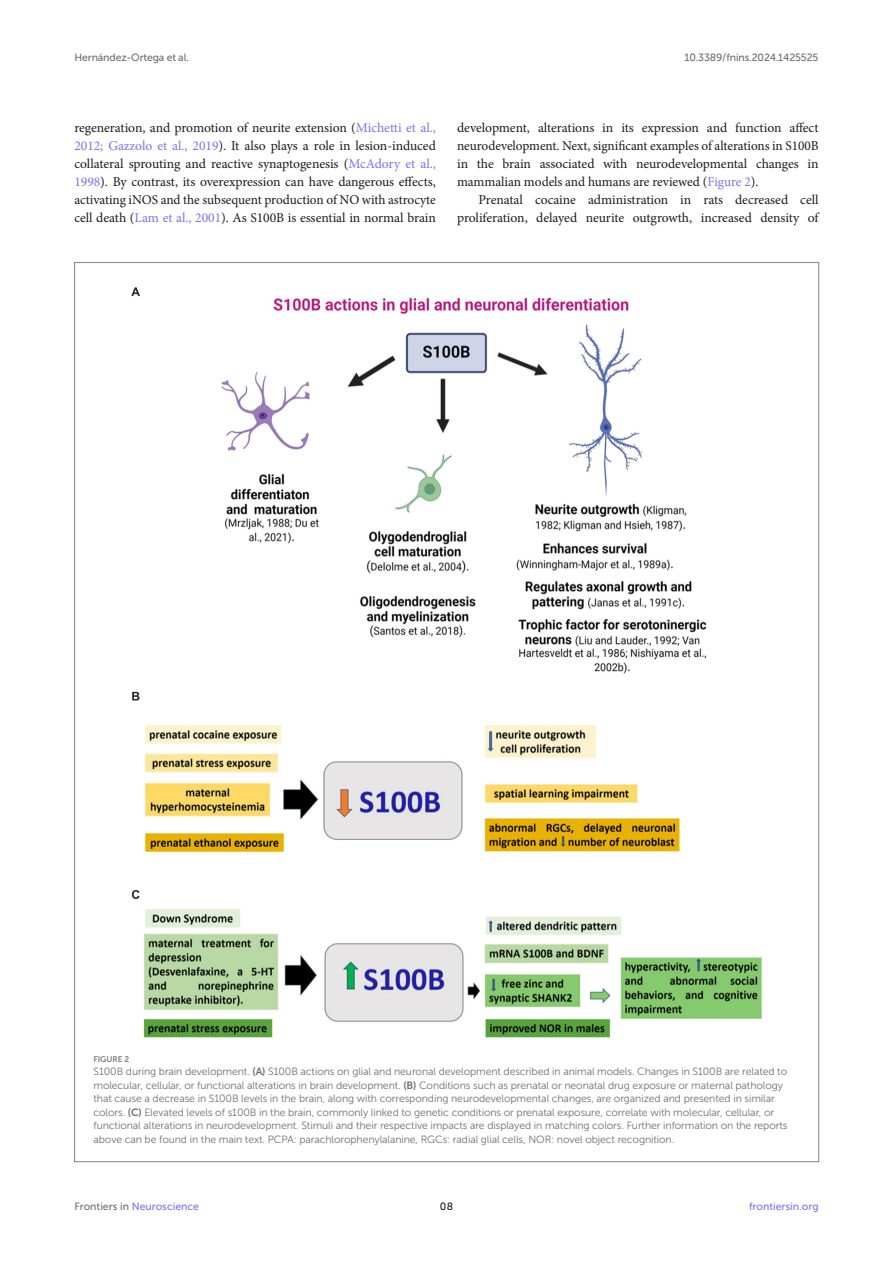
<style>
.page{position:relative;width:893px;height:1263px;background:#fff}
.page>*{position:absolute;margin:0;border:0;box-sizing:border-box;transform-origin:0 0}
.TEXT_FLUSH{font:13.5px/18px "Minion Pro";letter-spacing:-.005em;color:#1b1c1b;text-align:justify}
.TEXT{font:13.5px/18px "Minion Pro";letter-spacing:-.005em;color:#1b1c1b;text-align:right}
.FIG_HD{font:10.5px/13.5px "Museo Sans 300";letter-spacing:-.01em;color:#706f70}
.t1{font:10.5px "Museo Sans 500";letter-spacing:-.015em;color:#706f70}
.t2{font:10.5px "Museo Sans 500";color:#856df0}
.t3{font:10.5px "Museo Sans 500";color:#1b1c1b}
.FIG_HD-2{font:8.25px "Museo Sans 700";letter-spacing:-.01em;color:#7e7f7f}
.s1{color:#856df0}
.s2{font-family:"Museo Sans 700"}
.s3{color:#706f70}
</style>
<div class="page">
<img style="left:131px;top:287px;width:632px;height:751px">
<p class="t1" style="left:74px;top:51px;width:116px">Hernández-Ortega et al.</p>
<p class="t1" style="left:684px;top:51px;width:136px">10.3389/fnins.2024.1425525</p>
<p class="TEXT_FLUSH" style="left:74px;top:119px;width:363px">regeneration, and promotion of neurite extension (<span class="s1">Michetti et al., 2012; Gazzolo et al., 2019</span>). It also plays a role in lesion-induced collateral sprouting and reactive synaptogenesis (<span class="s1">McAdory et al., 1998</span>). By contrast, its overexpression can have dangerous effects, activating iNOS and the subsequent production of NO with astrocyte cell death (<span class="s1">Lam et al., 2001</span>). As S100B is essential in normal brain</p>
<p class="TEXT_FLUSH" style="left:457px;top:119px;width:363px">development, alterations in its expression and function affect neurodevelopment. Next, significant examples of alterations in S100B in the brain associated with neurodevelopmental changes in mammalian models and humans are reviewed (<span class="s1">Figure 2</span>).</p>
<p class="TEXT" style="left:457px;top:191px;width:363px">Prenatal cocaine administration in rats decreased cell proliferation, delayed neurite outgrowth, increased density of</p>
<p class="FIG_HD-2" style="left:94px;top:1054px;width:37px">FIGURE 2</p>
<p class="FIG_HD" style="left:94px;top:1065px;width:695px">S100B during brain development. <span class="s2">(A)</span> S100B actions on glial and neuronal development described in animal models. Changes in S100B are related to molecular, cellular, or functional alterations in brain development. <span class="s2">(B)</span> Conditions such as prenatal or neonatal drug exposure or maternal pathology that cause a decrease in S100B levels in the brain, along with corresponding neurodevelopmental changes, are organized and presented in similar colors. <span class="s2">(C)</span> Elevated levels of s100B in the brain, commonly linked to genetic conditions or prenatal exposure, correlate with molecular, cellular, or functional alterations in neurodevelopment. Stimuli and their respective impacts are displayed in matching colors. Further information on the reports above can be found in the main text. PCPA: parachlorophenylalanine, RGCs: radial glial cells, NOR: novel object recognition.</p>
<p class="t2" style="left:74px;top:1200px;width:126px"><span class="s3">Frontiers in</span> Neuroscience</p>
<p class="t3" style="left:440px;top:1200px;width:15px">08</p>
<p class="t2" style="left:749px;top:1200px;width:71px">frontiersin.org</p>
</div>
